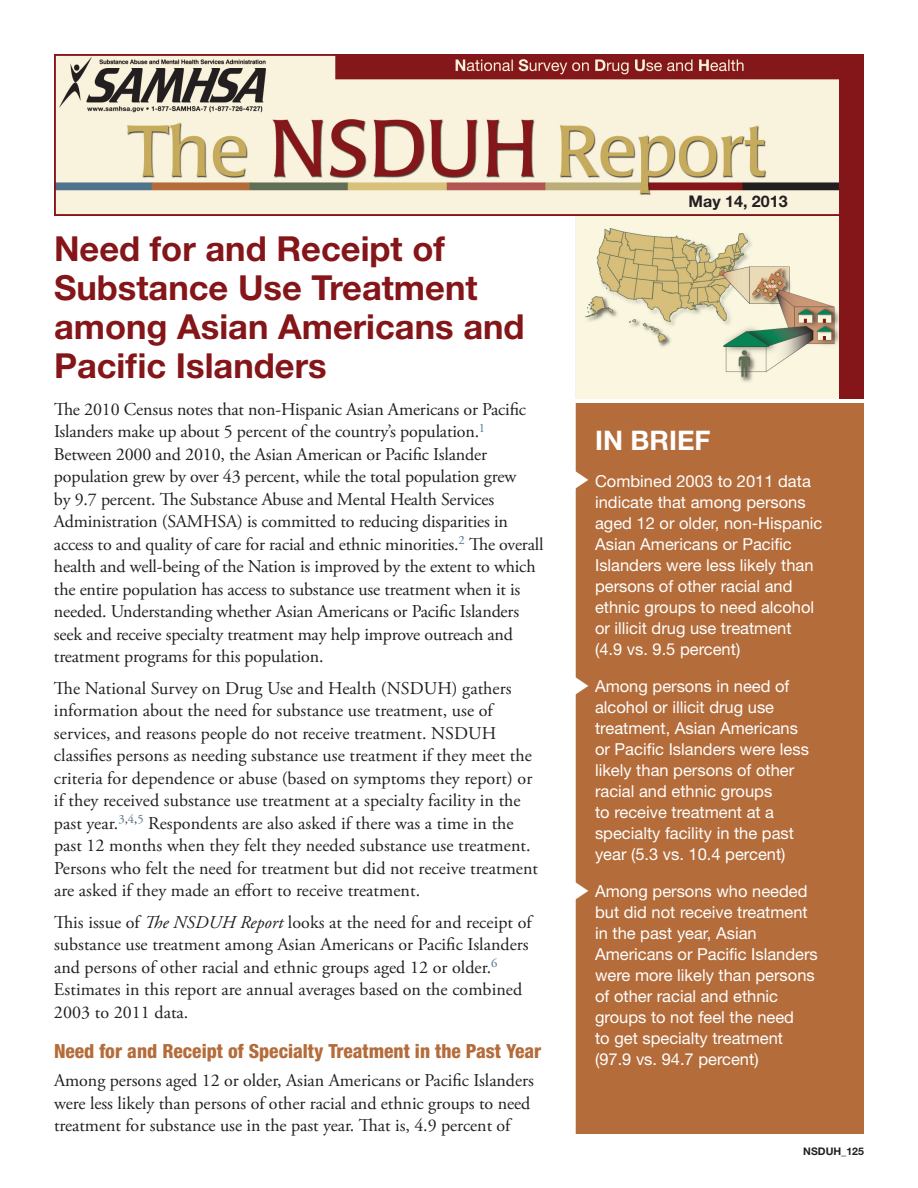
<style>
.page{position:relative;width:918px;height:1188px;background:#fff}
.page>*{position:absolute;margin:0;border:0;box-sizing:border-box;transform-origin:0 0}
.t1{font:700 34.5px/39px "Helvetica Neue LT Std";color:#841519}
.t2{font:700 27px "Helvetica Neue LT Std";color:#fff}
.t3{font:800 condensed 19.5px "Helvetica Neue LT Std";color:#b46c3a}
.t4{font:18px/22.5px "Adobe Garamond Pro";letter-spacing:-.005em;color:#231f20}
.t5{font:16.5px/21px "Helvetica Neue LT Std";color:#fff}
.t6{font:700 16.05px "Helvetica Neue LT Std";color:#231f20}
.t7{font:700 10.5px "Helvetica Neue LT Std";color:#231f20}
.s1{font-style:italic}
</style>
<div class="page">
<img style="left:576px;top:216px;width:264px;height:183px">
<div style="left:572px;top:403px;width:292px;height:731px;background:#b46c3a"></div>
<div style="left:571px;top:213px;width:5px;height:930px;background:#fff"></div>
<img style="left:57px;top:57px;width:783px;height:156px">
<div style="left:54px;top:54px;width:810px;height:162px;border:2px solid #841519"></div>
<div style="left:840px;top:54px;width:24px;height:345px;background:#841519"></div>
<svg style="left:575px;top:470px;width:1px;height:20px"></svg>
<svg style="left:575px;top:675px;width:1px;height:20px"></svg>
<svg style="left:575px;top:880px;width:1px;height:20px"></svg>
<h1 class="t1" style="left:54px;top:228px;width:472px">Need for and Receipt of<br>Substance Use Treatment among Asian Americans and<br>Pacific Islanders</h1>
<p class="t4" style="left:54px;top:398px;width:491px">The 2010 Census notes that non-Hispanic Asian Americans or Pacific Islanders make up about 5 percent of the country’s population.<sup>1<br></sup>Between 2000 and 2010, the Asian American or Pacific Islander population grew by over 43 percent, while the total population grew<br>by 9.7 percent. The Substance Abuse and Mental Health Services Administration (SAMHSA) is committed to reducing disparities in access to and quality of care for racial and ethnic minorities.<sup>2</sup> The overall health and well-being of the Nation is improved by the extent to which the entire population has access to substance use treatment when it is needed. Understanding whether Asian Americans or Pacific Islanders seek and receive specialty treatment may help improve outreach and treatment programs for this population.</p>
<p class="t4" style="left:54px;top:677px;width:486px">The National Survey on Drug Use and Health (NSDUH) gathers information about the need for substance use treatment, use of services, and reasons people do not receive treatment. NSDUH classifies persons as needing substance use treatment if they meet the criteria for dependence or abuse (based on symptoms they report) or if they received substance use treatment at a specialty facility in the past year.<sup>3</sup><sup>,</sup><sup>4</sup><sup>,</sup><sup>5</sup> Respondents are also asked if there was a time in the past 12 months when they felt they needed substance use treatment.<br>Persons who felt the need for treatment but did not receive treatment are asked if they made an effort to receive treatment.</p>
<p class="t4" style="left:54px;top:911px;width:479px">This issue of <span class="s1">The NSDUH Report</span> looks at the need for and receipt of substance use treatment among Asian Americans or Pacific Islanders and persons of other racial and ethnic groups aged 12 or older.<sup>6<br></sup>Estimates in this report are annual averages based on the combined 2003 to 2011 data.</p>
<p class="t3" style="left:54px;top:1039px;width:489px">Need for and Receipt of Specialty Treatment in the Past Year</p>
<p class="t4" style="left:54px;top:1070px;width:481px">Among persons aged 12 or older, Asian Americans or Pacific Islanders were less likely than persons of other racial and ethnic groups to need treatment for substance use in the past year. That is, 4.9 percent of</p>
<p class="t6" style="left:689px;top:192px;width:101px">May 14, 2013</p>
<h2 class="t2" style="left:595px;top:423px;width:117px">IN BRIEF</h2>
<p class="t5" style="left:595px;top:470px;width:229px">Combined 2003 to 2011 data indicate that among persons aged 12 or older, non-Hispanic<br>Asian Americans or Pacific<br>Islanders were less likely than persons of other racial and ethnic groups to need alcohol or illicit drug use treatment (4.9 vs. 9.5 percent)</p>
<p class="t5" style="left:595px;top:675px;width:215px">Among persons in need of alcohol or illicit drug use treatment, Asian Americans or Pacific Islanders were less likely than persons of other racial and ethnic groups<br>to receive treatment at a specialty facility in the past year (5.3 vs. 10.4 percent)</p>
<p class="t5" style="left:595px;top:881px;width:224px">Among persons who needed but did not receive treatment in the past year, Asian<br>Americans or Pacific Islanders were more likely than persons of other racial and ethnic groups to not feel the need<br>to get specialty treatment (97.9 vs. 94.7 percent)</p>
<p class="t7" style="left:803px;top:1145px;width:62px">NSDUH_125</p>
</div>
